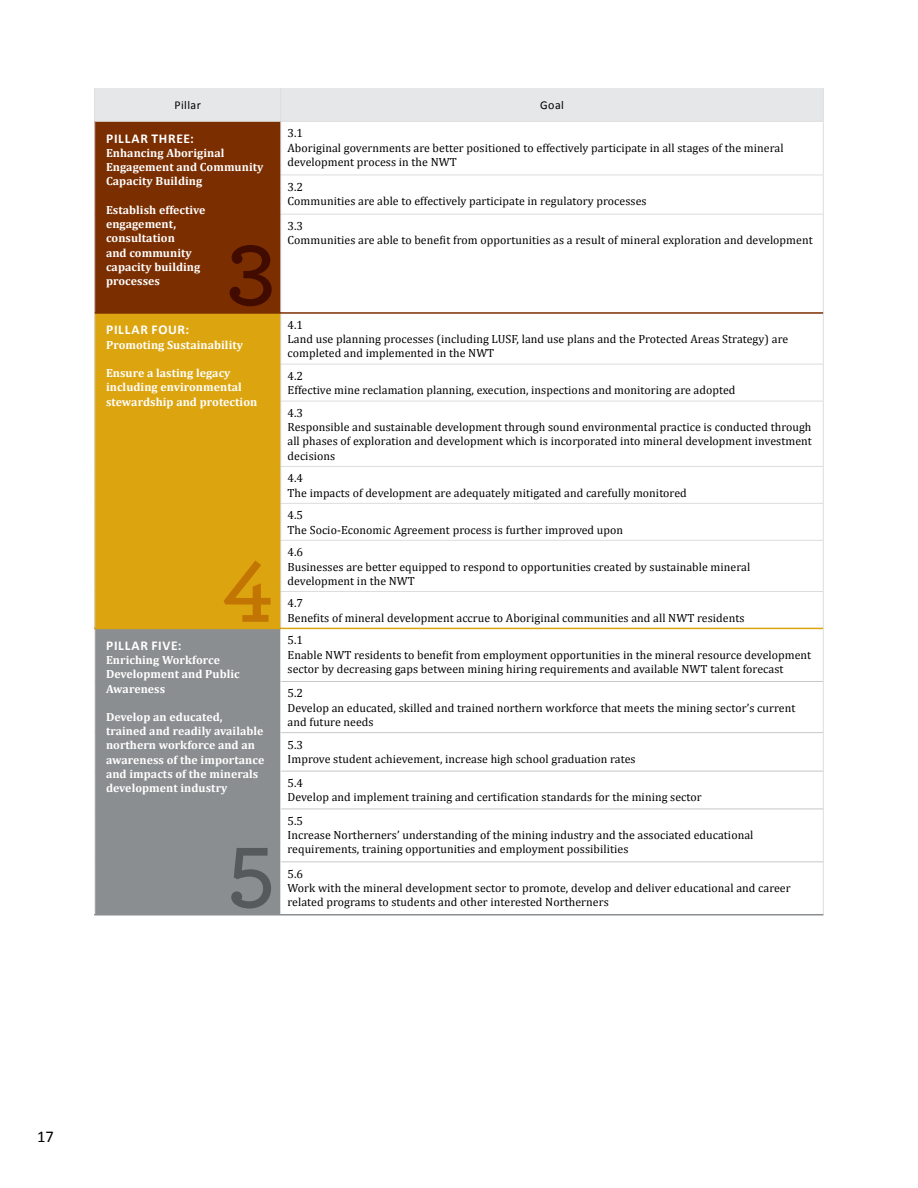
<style>
.page{position:relative;width:918px;height:1188px;background:#fff}
.page>*{position:absolute;margin:0;border:0;box-sizing:border-box;transform-origin:0 0}
.t1{font:16.5px "Calibri";color:#000}
.t2{font:700 13.5px "Calibri";letter-spacing:.05em;color:#fff}
.t3{font:12px "Calibri";letter-spacing:.035em;color:#000}
.t4{font:11.85px/14.2px "Cambria";letter-spacing:.005em;color:#000}
.t5{font:700 11.85px/14.2px "Cambria";letter-spacing:.005em;color:#fff}
</style>
<div class="page">
<div style="left:95px;top:88px;width:728px;height:33px;background:#e6e7e8"></div>
<div style="left:95px;top:121px;width:186px;height:192px;background:#7b2e00"></div>
<div style="left:95px;top:313px;width:186px;height:315px;background:#dca510"></div>
<div style="left:95px;top:628px;width:186px;height:287px;background:#8b8e90"></div>
<hr style="left:94px;top:88px;width:1px;height:33px;background:#dcddde">
<hr style="left:281px;top:88px;width:1px;height:33px;background:#dcddde">
<hr style="left:823px;top:88px;width:1px;height:33px;background:#dcddde">
<hr style="left:94px;top:122px;width:1px;height:53px;background:#dcddde">
<hr style="left:281px;top:122px;width:1px;height:53px;background:#dcddde">
<hr style="left:823px;top:122px;width:1px;height:53px;background:#dcddde">
<hr style="left:94px;top:175px;width:1px;height:39px;background:#dcddde">
<hr style="left:281px;top:175px;width:542px;height:1px;background:#dcddde">
<hr style="left:281px;top:175px;width:1px;height:39px;background:#dcddde">
<hr style="left:823px;top:175px;width:1px;height:39px;background:#dcddde">
<hr style="left:94px;top:214px;width:1px;height:99px;background:#dcddde">
<hr style="left:281px;top:214px;width:542px;height:1px;background:#dcddde">
<hr style="left:281px;top:214px;width:1px;height:98px;background:#dcddde">
<hr style="left:823px;top:214px;width:1px;height:99px;background:#dcddde">
<hr style="left:94px;top:313px;width:1px;height:51px;background:#dcddde">
<hr style="left:281px;top:314px;width:1px;height:50px;background:#dcddde">
<hr style="left:823px;top:313px;width:1px;height:51px;background:#dcddde">
<hr style="left:94px;top:364px;width:1px;height:37px;background:#dcddde">
<hr style="left:281px;top:364px;width:542px;height:1px;background:#dcddde">
<hr style="left:281px;top:364px;width:1px;height:37px;background:#dcddde">
<hr style="left:823px;top:364px;width:1px;height:37px;background:#dcddde">
<hr style="left:94px;top:401px;width:1px;height:65px;background:#dcddde">
<hr style="left:281px;top:401px;width:542px;height:1px;background:#dcddde">
<hr style="left:281px;top:401px;width:1px;height:65px;background:#dcddde">
<hr style="left:823px;top:401px;width:1px;height:65px;background:#dcddde">
<hr style="left:94px;top:466px;width:1px;height:37px;background:#dcddde">
<hr style="left:281px;top:466px;width:542px;height:1px;background:#dcddde">
<hr style="left:281px;top:467px;width:1px;height:36px;background:#dcddde">
<hr style="left:823px;top:467px;width:1px;height:36px;background:#dcddde">
<hr style="left:94px;top:503px;width:1px;height:37px;background:#dcddde">
<hr style="left:281px;top:503px;width:542px;height:1px;background:#dcddde">
<hr style="left:281px;top:504px;width:1px;height:36px;background:#dcddde">
<hr style="left:823px;top:504px;width:1px;height:36px;background:#dcddde">
<hr style="left:94px;top:540px;width:1px;height:51px;background:#dcddde">
<hr style="left:281px;top:540px;width:542px;height:1px;background:#dcddde">
<hr style="left:281px;top:541px;width:1px;height:50px;background:#dcddde">
<hr style="left:823px;top:541px;width:1px;height:50px;background:#dcddde">
<hr style="left:94px;top:591px;width:1px;height:37px;background:#dcddde">
<hr style="left:281px;top:591px;width:542px;height:1px;background:#dcddde">
<hr style="left:281px;top:592px;width:1px;height:36px;background:#dcddde">
<hr style="left:823px;top:592px;width:1px;height:36px;background:#dcddde">
<hr style="left:823px;top:628px;width:1px;height:53px;background:#dcddde">
<hr style="left:823px;top:681px;width:1px;height:52px;background:#dcddde">
<hr style="left:823px;top:733px;width:1px;height:38px;background:#dcddde">
<hr style="left:823px;top:771px;width:1px;height:38px;background:#dcddde">
<hr style="left:823px;top:809px;width:1px;height:53px;background:#dcddde">
<hr style="left:823px;top:862px;width:1px;height:52px;background:#dcddde">
<hr style="left:94px;top:121px;width:187px;height:1px;background:#dcddde">
<hr style="left:281px;top:121px;width:542px;height:1px;background:#dcddde">
<hr style="left:95px;top:312px;width:186px;height:2px;background:#7b2e00">
<hr style="left:281px;top:312px;width:542px;height:2px;background:#7b2e00">
<hr style="left:281px;top:628px;width:542px;height:1px;background:#dca510">
<hr style="left:281px;top:681px;width:542px;height:1px;background:#c7c8ca">
<hr style="left:281px;top:732px;width:542px;height:1px;background:#c7c8ca">
<hr style="left:281px;top:771px;width:542px;height:1px;background:#c7c8ca">
<hr style="left:281px;top:809px;width:542px;height:1px;background:#c7c8ca">
<hr style="left:281px;top:862px;width:542px;height:1px;background:#c7c8ca">
<hr style="left:281px;top:681px;width:1px;height:52px;background:#fff">
<hr style="left:281px;top:771px;width:1px;height:38px;background:#fff">
<hr style="left:281px;top:809px;width:1px;height:53px;background:#fff">
<hr style="left:281px;top:862px;width:1px;height:52px;background:#fff">
<hr style="left:94px;top:914px;width:187px;height:2px;background:#8b8e90">
<hr style="left:281px;top:914px;width:542px;height:2px;background:#8b8e90">
<hr style="left:94px;top:628px;width:187px;height:1px;background:#dca510">
<svg style="left:230px;top:245px;width:42px;height:61px"></svg>
<svg style="left:224px;top:561px;width:47px;height:61px"></svg>
<svg style="left:231px;top:848px;width:40px;height:61px"></svg>
<p class="t3" style="left:175px;top:97px;width:28px">Pillar</p>
<p class="t3" style="left:540px;top:97px;width:25px">Goal</p>
<p class="t2" style="left:106px;top:130px;width:89px">PILLAR THREE:</p>
<p class="t5" style="left:106px;top:145px;width:159px">Enhancing Aboriginal<br>Engagement and Community<br>Capacity Building</p>
<p class="t5" style="left:106px;top:202px;width:101px">Establish effective engagement, consultation<br>and community capacity building processes</p>
<p class="t4" style="left:288px;top:126px;width:498px">3.1<br>Aboriginal governments are better positioned to effectively participate in all stages of the mineral development process in the NWT</p>
<p class="t4" style="left:288px;top:180px;width:361px">3.2<br>Communities are able to effectively participate in regulatory processes</p>
<p class="t4" style="left:288px;top:219px;width:527px">3.3<br>Communities are able to benefit from opportunities as a result of mineral exploration and development</p>
<p class="t2" style="left:106px;top:321px;width:84px">PILLAR FOUR:</p>
<p class="t5" style="left:106px;top:337px;width:139px">Promoting Sustainability</p>
<p class="t5" style="left:106px;top:366px;width:153px">Ensure a lasting legacy including environmental stewardship and protection</p>
<p class="t2" style="left:106px;top:637px;width:77px">PILLAR FIVE:</p>
<p class="t5" style="left:106px;top:653px;width:135px">Enriching Workforce<br>Development and Public<br>Awareness</p>
<p class="t5" style="left:106px;top:709px;width:160px">Develop an educated, trained and readily available northern workforce and an awareness of the importance and impacts of the minerals development industry</p>
<p class="t4" style="left:288px;top:318px;width:502px">4.1<br>Land use planning processes (including LUSF, land use plans and the Protected Areas Strategy) are completed and implemented in the NWT</p>
<p class="t4" style="left:288px;top:369px;width:449px">4.2<br>Effective mine reclamation planning, execution, inspections and monitoring are adopted</p>
<p class="t4" style="left:288px;top:406px;width:526px">4.3<br>Responsible and sustainable development through sound environmental practice is conducted through all phases of exploration and development which is incorporated into mineral development investment decisions</p>
<p class="t4" style="left:288px;top:471px;width:401px">4.4<br>The impacts of development are adequately mitigated and carefully monitored</p>
<p class="t4" style="left:288px;top:508px;width:337px">4.5<br>The Socio-Economic Agreement process is further improved upon</p>
<p class="t4" style="left:288px;top:545px;width:464px">4.6<br>Businesses are better equipped to respond to opportunities created by sustainable mineral development in the NWT</p>
<p class="t4" style="left:288px;top:596px;width:459px">4.7<br>Benefits of mineral development accrue to Aboriginal communities and all NWT residents</p>
<p class="t4" style="left:288px;top:633px;width:525px">5.1<br>Enable NWT residents to benefit from employment opportunities in the mineral resource development sector by decreasing gaps between mining hiring requirements and available NWT talent forecast</p>
<p class="t4" style="left:288px;top:686px;width:509px">5.2<br>Develop an educated, skilled and trained northern workforce that meets the mining sector’s current and future needs</p>
<p class="t4" style="left:288px;top:737px;width:350px">5.3<br>Improve student achievement, increase high school graduation rates</p>
<p class="t4" style="left:288px;top:776px;width:416px">5.4<br>Develop and implement training and certification standards for the mining sector</p>
<p class="t4" style="left:288px;top:814px;width:467px">5.5<br>Increase Northerners’ understanding of the mining industry and the associated educational requirements, training opportunities and employment possibilities</p>
<p class="t4" style="left:288px;top:867px;width:505px">5.6<br>Work with the mineral development sector to promote, develop and deliver educational and career related programs to students and other interested Northerners</p>
<h1 class="t1" style="left:37px;top:1126px;width:18px">17</h1>
</div>
